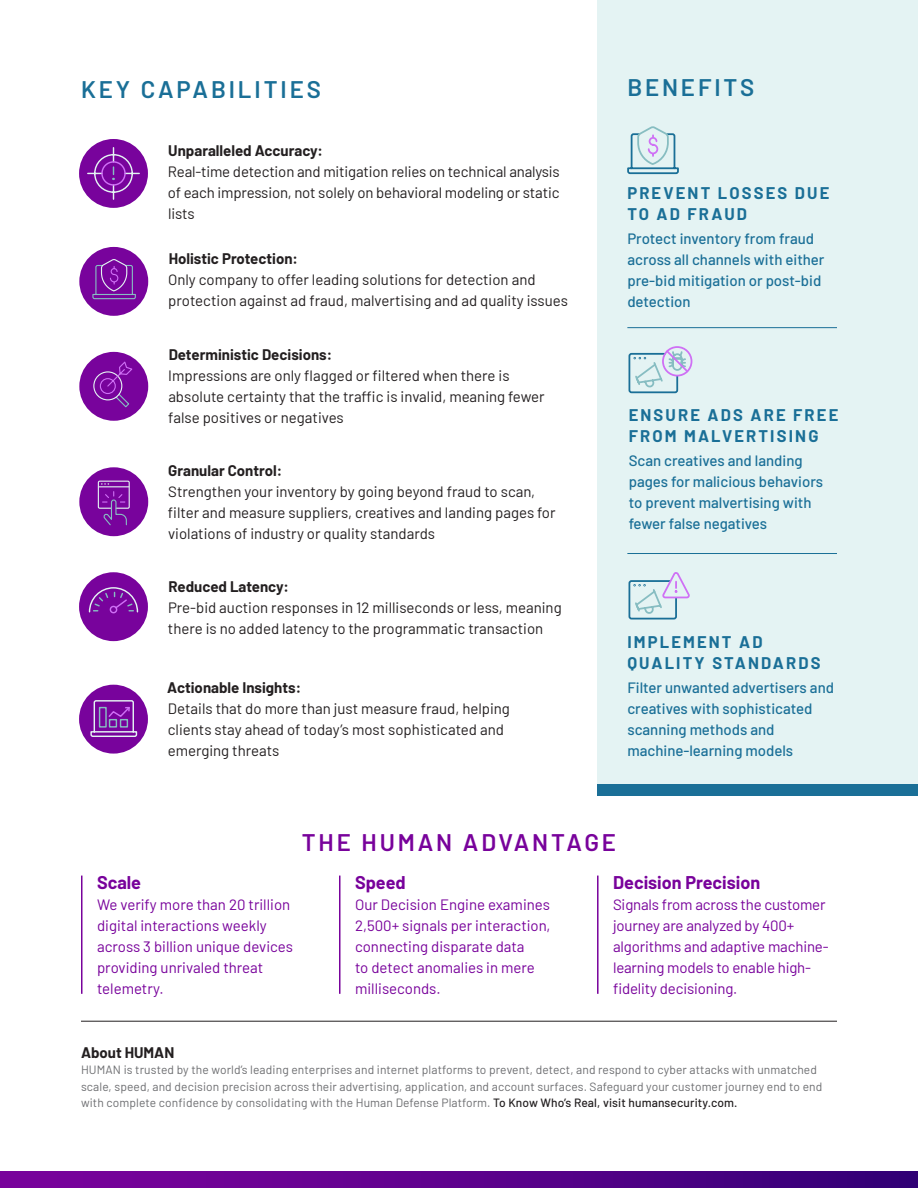
<style>
.page{position:relative;width:918px;height:1188px;background:#fff}
.page>*{position:absolute;margin:0;border:0;box-sizing:border-box;transform-origin:0 0}
.t1{font:600 24px "Barlow";letter-spacing:.12em;color:#1a6f97}
.t2{font:600 24px "Barlow";letter-spacing:.12em;color:#78029b}
.t3{font:700 18px "Barlow";color:#78029b}
.t4{font:700 16.5px/21px "Barlow";letter-spacing:.13em;color:#1a6f97}
.t5{font:15px/21px "Barlow";color:#231f20}
.t6{font:15px/21px "Barlow";color:#78029b}
.t7{font:500 15px/21px "Barlow";color:#1a6f97}
.t8{font:700 15px "Barlow";color:#231f20}
.t9{font:12px/16.5px "Barlow";letter-spacing:.01em;color:#6c6d70}
.s1{font-weight:500;color:#231f20}
</style>
<div class="page">
<div style="left:597px;top:0;width:321px;height:784px;background:#e4f3f3"></div>
<div style="left:79px;top:139px;width:69px;height:69px;background:#78039c;border-radius:50%"></div>
<svg style="left:86px;top:146px;width:55px;height:55px"></svg>
<div style="left:79px;top:572px;width:69px;height:69px;background:#78039c;border-radius:50%"></div>
<svg style="left:88px;top:587px;width:51px;height:27px"></svg>
<div style="left:0;top:1172px;width:918px;height:16px;background:linear-gradient(to right,#80029f,#350077)"></div>
<hr style="left:627px;top:327px;width:210px;height:1px;background:#1a6f97">
<hr style="left:627px;top:553px;width:210px;height:1px;background:#1a6f97">
<div style="left:597px;top:784px;width:321px;height:12px;background:#1a6f97"></div>
<hr style="left:81px;top:876px;width:1px;height:118px;background:#78029b">
<hr style="left:339px;top:876px;width:1px;height:118px;background:#78029b">
<hr style="left:597px;top:876px;width:2px;height:118px;background:#78029b">
<hr style="left:81px;top:1021px;width:756px;height:1px;background:#231f20">
<div style="left:79px;top:685px;width:69px;height:69px;background:#78039c;border-radius:50%"></div>
<svg style="left:90px;top:700px;width:48px;height:37px"></svg>
<div style="left:99px;top:707px;width:8px;height:21px;border:1px solid #87bdc1"></div>
<div style="left:79px;top:352px;width:69px;height:69px;background:#78039c;border-radius:50%"></div>
<div style="left:93px;top:371px;width:29px;height:29px;border:1px solid #e4f3f3;border-radius:50%"></div>
<svg style="left:99px;top:361px;width:34px;height:47px"></svg>
<div style="left:79px;top:247px;width:69px;height:69px;background:#78039c;border-radius:50%"></div>
<svg style="left:92px;top:259px;width:44px;height:41px"></svg>
<div style="left:79px;top:467px;width:69px;height:69px;background:#78039c;border-radius:50%"></div>
<svg style="left:97px;top:480px;width:33px;height:46px"></svg>
<div style="left:662px;top:346px;width:30px;height:31px;border:2px solid #cf70f5;border-radius:50%"></div>
<svg style="left:628px;top:349px;width:62px;height:45px"></svg>
<svg style="left:628px;top:572px;width:62px;height:48px"></svg>
<svg style="left:627px;top:126px;width:52px;height:49px"></svg>
<p class="t1" style="left:81px;top:71px;width:241px">KEY CAPABILITIES</p>
<p class="t8" style="left:168px;top:140px;width:156px">Unparalleled Accuracy:</p>
<p class="t5" style="left:168px;top:160px;width:394px;text-align:justify">Real-time detection and mitigation relies on technical analysis of each impression, not solely on behavioral modeling or static lists</p>
<p class="t8" style="left:169px;top:248px;width:131px">Holistic Protection:</p>
<p class="t5" style="left:168px;top:268px;width:401px">Only company to offer leading solutions for detection and protection against ad fraud, malvertising and ad quality issues</p>
<p class="t8" style="left:169px;top:343px;width:165px">Deterministic Decisions:</p>
<p class="t5" style="left:168px;top:364px;width:378px">Impressions are only flagged or filtered when there is absolute certainty that the traffic is invalid, meaning fewer false positives or negatives</p>
<p class="t8" style="left:168px;top:459px;width:115px">Granular Control:</p>
<p class="t5" style="left:168px;top:480px;width:389px">Strengthen your inventory by going beyond fraud to scan, filter and measure suppliers, creatives and landing pages for violations of industry or quality standards</p>
<p class="t8" style="left:168px;top:575px;width:122px">Reduced Latency:</p>
<p class="t5" style="left:168px;top:596px;width:395px">Pre-bid auction responses in 12 milliseconds or less, meaning there is no added latency to the programmatic transaction</p>
<p class="t8" style="left:167px;top:676px;width:135px">Actionable Insights:</p>
<p class="t5" style="left:168px;top:697px;width:344px">Details that do more than just measure fraud, helping clients stay ahead of today’s most sophisticated and emerging threats</p>
<p class="t1" style="left:627px;top:70px;width:129px">BENEFITS</p>
<p class="t4" style="left:627px;top:181px;width:204px">PREVENT LOSSES DUE<br>TO AD FRAUD</p>
<p class="t7" style="left:627px;top:227px;width:199px">Protect inventory from fraud across all channels with either pre-bid mitigation or post-bid detection</p>
<p class="t4" style="left:629px;top:404px;width:211px">ENSURE ADS ARE FREE<br>FROM MALVERTISING</p>
<p class="t7" style="left:629px;top:449px;width:196px">Scan creatives and landing pages for malicious behaviors to prevent malvertising with fewer false negatives</p>
<p class="t4" style="left:627px;top:630px;width:195px">IMPLEMENT AD<br>QUALITY STANDARDS</p>
<p class="t7" style="left:627px;top:676px;width:208px">Filter unwanted advertisers and creatives with sophisticated scanning methods and machine-learning models</p>
<p class="t2" style="left:302px;top:825px;width:316px">THE HUMAN ADVANTAGE</p>
<p class="t3" style="left:97px;top:869px;width:46px">Scale</p>
<p class="t6" style="left:97px;top:893px;width:197px">We verify more than 20 trillion digital interactions weekly across 3 billion unique devices providing unrivaled threat telemetry.</p>
<p class="t3" style="left:355px;top:869px;width:52px">Speed</p>
<p class="t6" style="left:355px;top:893px;width:197px">Our Decision Engine examines<br>2,500+ signals per interaction, connecting disparate data<br>to detect anomalies in mere milliseconds.</p>
<p class="t3" style="left:613px;top:869px;width:149px">Decision Precision</p>
<p class="t6" style="left:613px;top:893px;width:217px">Signals from across the customer journey are analyzed by 400+ algorithms and adaptive machine&shy;learning models to enable high&shy;fidelity decisioning.</p>
<p class="t8" style="left:81px;top:1041px;width:95px">About HUMAN</p>
<p class="t9" style="left:81px;top:1061px;width:743px">HUMAN is trusted by the world’s leading enterprises and internet platforms to prevent, detect, and respond to cyber attacks with unmatched scale, speed, and decision precision across their advertising, application, and account surfaces. Safeguard your customer journey end to end with complete confidence by consolidating with the Human Defense Platform. <span class="s1">To Know Who’s Real, visit humansecurity.com.</span></p>
</div>
